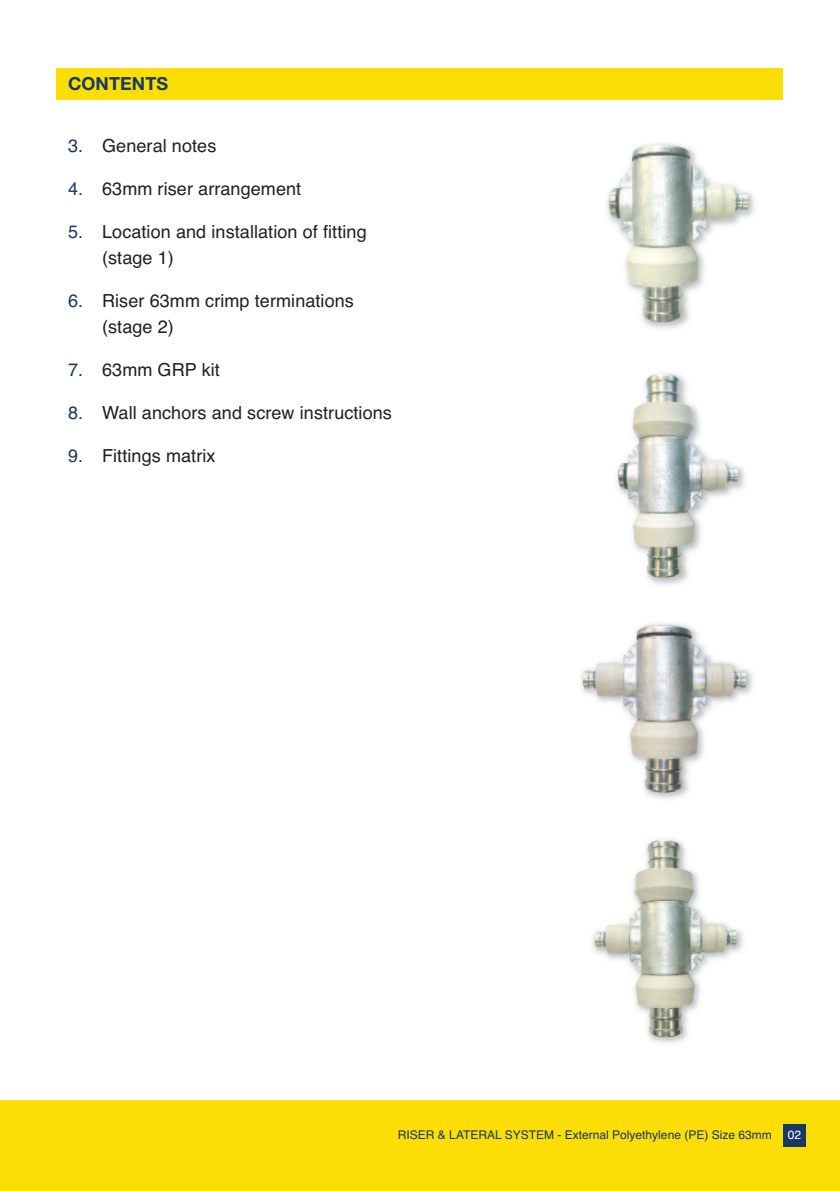
<style>
.page{position:relative;width:840px;height:1191px;background:#fff}
.page>*{position:absolute;margin:0;border:0;box-sizing:border-box;transform-origin:0 0}
.t1{font:18px/26px "Helvetica";letter-spacing:.005em;color:#231f20}
.t2{font:700 18px "Helvetica Neue";letter-spacing:.005em;color:#183866}
.t3{font:12px "Helvetica";color:#183866}
.t4{font:12px "Helvetica";color:#fff}
.s1{color:#183866}
</style>
<div class="page">
<div style="left:57px;top:68px;width:725px;height:31px;background:#fade06"></div>
<div style="left:0;top:1100px;width:839px;height:91px;background:#fade06"></div>
<div style="left:782px;top:1124px;width:23px;height:23px;background:#183866"></div>
<img style="left:581px;top:623px;width:172px;height:421px">
<img style="left:593px;top:840px;width:143px;height:197px">
<img style="left:582px;top:625px;width:164px;height:168px">
<img style="left:648px;top:372px;width:97px;height:213px">
<img style="left:617px;top:373px;width:120px;height:205px">
<img style="left:607px;top:143px;width:147px;height:186px">
<img style="left:608px;top:145px;width:140px;height:177px">
<p class="t2" style="left:68px;top:67px;width:101px">CONTENTS</p>
<p class="t1" style="left:68px;top:133px;width:150px"><span class="s1">3.</span> General notes</p>
<p class="t1" style="left:68px;top:176px;width:234px"><span class="s1">4.</span> 63mm riser arrangement</p>
<p class="t1" style="left:102px;top:219px;width:266px;text-indent:-34px"><span class="s1">5.</span> Location and installation of fitting (stage 1)</p>
<p class="t1" style="left:102px;top:288px;width:253px;text-indent:-34px"><span class="s1">6.</span> Riser 63mm crimp terminations (stage 2)</p>
<p class="t1" style="left:68px;top:357px;width:153px"><span class="s1">7.</span> 63mm GRP kit</p>
<p class="t1" style="left:68px;top:400px;width:325px"><span class="s1">8.</span> Wall anchors and screw instructions</p>
<p class="t1" style="left:68px;top:443px;width:149px"><span class="s1">9.</span> Fittings matrix</p>
<p class="t3" style="left:397px;top:1128px;width:375px">RISER &amp; LATERAL SYSTEM - External Polyethylene (PE) Size 63mm</p>
<p class="t4" style="left:787px;top:1128px;width:15px">02</p>
</div>
